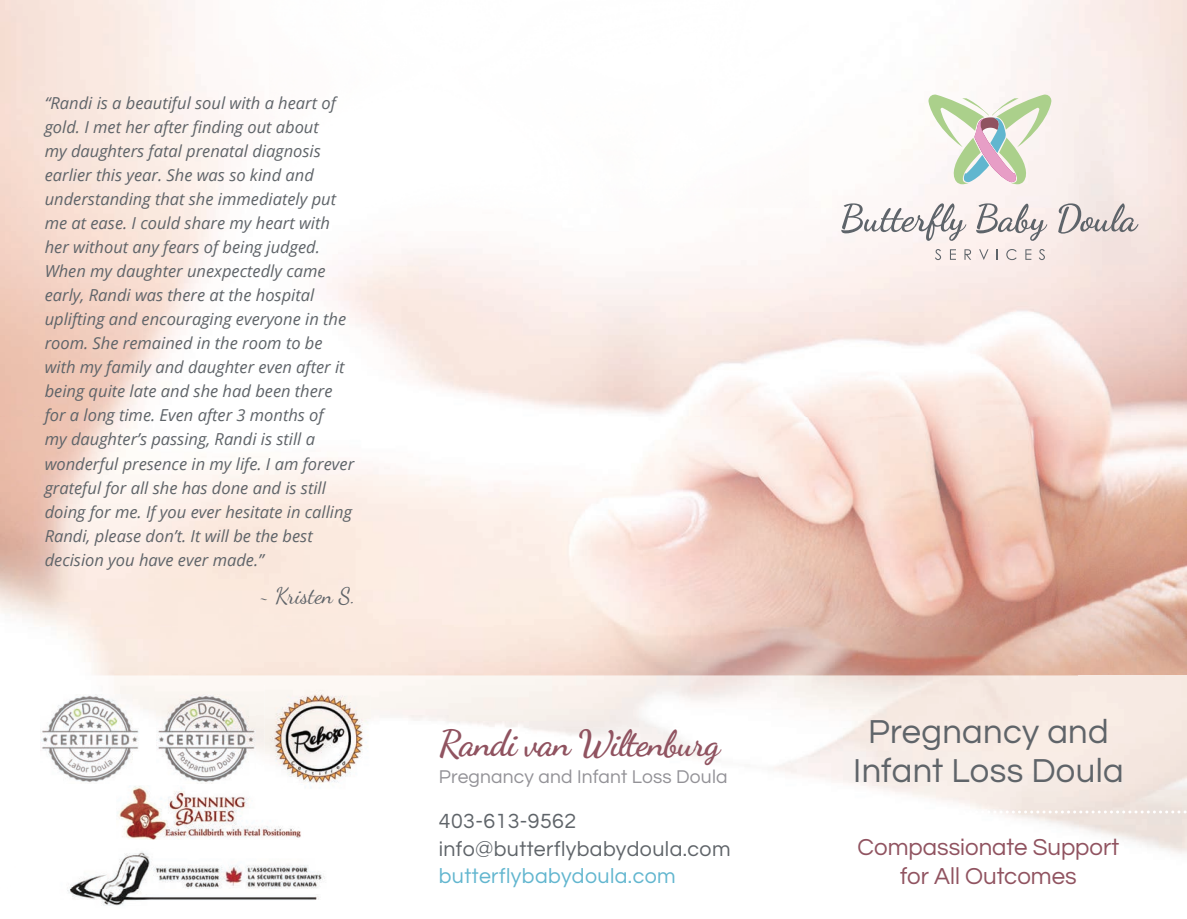
<style>
.page{position:relative;width:1187px;height:919px;background:#fff}
.page>*{position:absolute;margin:0;border:0;box-sizing:border-box;transform-origin:0 0}
.t1{font:700 36.3px "Dancing Script";letter-spacing:-.025em;color:#905360}
.t2{font:34.5px/39px "Questrial";letter-spacing:.01em;color:#5f6469;text-align:center}
.t3{font:24px/28.5px "Questrial";color:#905360;text-align:center}
.t4{font:22.5px "Dancing Script";color:#5f6469}
.t5{font:21.3px/27.8px "Questrial";letter-spacing:.02em;color:#5f6469}
.t6{font:21.3px "Questrial";letter-spacing:.02em;color:#62b6cf}
.t7{font:19.2px "Questrial";letter-spacing:.01em;color:#939297}
.t8{font:italic 16.5px/24px "Open Sans";color:#5f6469}
</style>
<div class="page">
<img style="left:0;top:0;width:1078px;height:728px">
<img style="left:1078px;top:0;width:108px;height:675px">
<img style="left:1186px;top:679px;width:1px;height:175px">
<svg style="left:928px;top:94px;width:123px;height:90px"></svg>
<svg style="left:841px;top:203px;width:125px;height:38px"></svg>
<svg style="left:976px;top:203px;width:71px;height:38px;background:#d7cfcf"></svg>
<svg style="left:1058px;top:203px;width:80px;height:30px;background:#cec5c5"></svg>
<svg style="left:934px;top:249px;width:7px;height:11px"></svg>
<svg style="left:949px;top:249px;width:6px;height:11px"></svg>
<svg style="left:964px;top:249px;width:7px;height:11px"></svg>
<svg style="left:979px;top:249px;width:9px;height:11px"></svg>
<svg style="left:1006px;top:249px;width:10px;height:11px"></svg>
<svg style="left:1025px;top:249px;width:6px;height:11px"></svg>
<svg style="left:1038px;top:249px;width:6px;height:11px"></svg>
<svg style="left:975px;top:810px;width:212px;height:3px"></svg>
<img style="left:40px;top:694px;width:99px;height:89px">
<img style="left:157px;top:694px;width:98px;height:88px">
<img style="left:265px;top:685px;width:106px;height:104px">
<img style="left:67px;top:851px;width:260px;height:55px">
<img style="left:117px;top:786px;width:184px;height:53px">
<img style="left:265px;top:785px;width:38px;height:7px">
<p class="t8" style="left:45px;top:91px;width:311px">“Randi is a beautiful soul with a heart of gold. I met her after finding out about<br>my daughters fatal prenatal diagnosis earlier this year. She was so kind and understanding that she immediately put me at ease. I could share my heart with her without any fears of being judged.<br>When my daughter unexpectedly came early, Randi was there at the hospital uplifting and encouraging everyone in the room. She remained in the room to be with my family and daughter even after it being quite late and she had been there for a long time. Even after 3 months of<br>my daughter’s passing, Randi is still a wonderful presence in my life. I am forever grateful for all she has done and is still doing for me. If you ever hesitate in calling Randi, please don’t. It will be the best decision you have ever made.”</p>
<h3 class="t4" style="left:259px;top:582px;width:98px">~ Kristen S.</h3>
<h1 class="t1" style="left:439px;top:720px;width:283px">Randi van Wiltenburg</h1>
<p class="t7" style="left:439px;top:767px;width:290px">Pregnancy and Infant Loss Doula</p>
<p class="t5" style="left:439px;top:807px;width:293px">403-613-9562 info@butterflybabydoula.com</p>
<p class="t6" style="left:439px;top:865px;width:238px">butterflybabydoula.com</p>
<h2 class="t2" style="left:853px;top:713px;width:272px">Pregnancy and<br>Infant Loss Doula</h2>
<h3 class="t3" style="left:857px;top:833px;width:263px">Compassionate Support for All Outcomes</h3>
</div>
